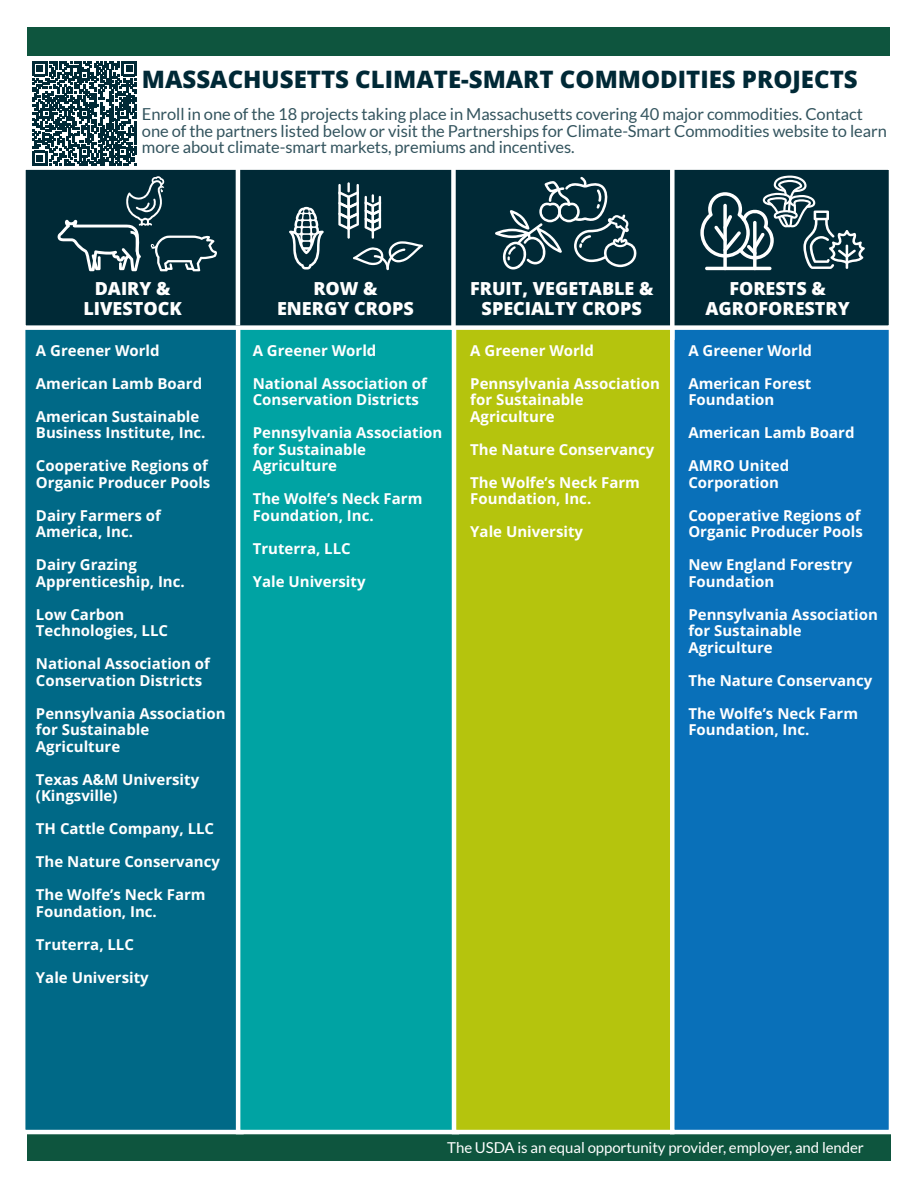
<style>
.page{position:relative;width:918px;height:1188px;background:#fff}
.page>*{position:absolute;margin:0;border:0;box-sizing:border-box;transform-origin:0 0}
.Fact_Sheet_Subtitle{font:800 24px "Open Sans";color:#002936}
.Body_Subhead{font:800 18px/19.5px "Open Sans";color:#fff;text-align:center}
.Body_Text{font:16.5px/16.5px "Lato";letter-spacing:-.005em;color:#33545e}
.Body_Subhead-2{font:700 16.5px "Open Sans";color:#fff}
.Body_Paragraph_Style_1{font:700 15px/16.5px "Open Sans";color:#fff}
.Body_Text_White{font:15px "Lato";letter-spacing:-.005em;color:#fff}
</style>
<div class="page">
<div style="left:27px;top:1134px;width:864px;height:27px;background:#0e553e"></div>
<div style="left:27px;top:27px;width:863px;height:29px;background:#0e553e"></div>
<div style="left:21px;top:296px;width:223px;height:838px;background:#006987;border:4px solid #fff"></div>
<div style="left:238px;top:299px;width:219px;height:833px;background:#00a3a3"></div>
<div style="left:236px;top:296px;width:223px;height:838px;border:4px solid #fff"></div>
<div style="left:452px;top:296px;width:223px;height:838px;background:#b5c40d;border:4px solid #fff"></div>
<div style="left:670px;top:296px;width:223px;height:838px;background:#0970b9;border:4px solid #fff"></div>
<div style="left:21px;top:165px;width:872px;height:165px;background:#002936;border:4px solid #fff"></div>
<svg style="left:57px;top:176px;width:160px;height:95px"></svg>
<svg style="left:289px;top:207px;width:35px;height:63px"></svg>
<svg style="left:338px;top:182px;width:85px;height:88px"></svg>
<svg style="left:495px;top:177px;width:142px;height:93px"></svg>
<hr style="left:705px;top:267px;width:67px;height:3px;background:#fff;border-radius:2px">
<svg style="left:700px;top:176px;width:165px;height:93px"></svg>
<hr style="left:236px;top:165px;width:4px;height:160px;background:#fff">
<div style="left:451px;top:165px;width:5px;height:165px;background:#fff"></div>
<div style="left:670px;top:160px;width:5px;height:180px;background:#fff"></div>
<svg style="left:32px;top:61px;width:105px;height:105px"></svg>
<h1 class="Fact_Sheet_Subtitle" style="left:142px;top:61px;width:717px">MASSACHUSETTS CLIMATE-SMART COMMODITIES PROJECTS</h1>
<p class="Body_Text" style="left:142px;top:106px;width:746px">Enroll in one of the 18 projects taking place in Massachusetts covering 40 major commodities. Contact one of the partners listed below or visit the Partnerships for Climate-Smart Commodities website to learn more about climate-smart markets, premiums and incentives.</p>
<h2 class="Body_Subhead" style="left:83px;top:278px;width:100px">DAIRY &amp;<br>LIVESTOCK</h2>
<p class="Body_Paragraph_Style_1" style="left:36px;top:342px;width:125px">A Greener World</p>
<p class="Body_Paragraph_Style_1" style="left:36px;top:375px;width:168px">American Lamb Board</p>
<p class="Body_Paragraph_Style_1" style="left:36px;top:408px;width:171px">American Sustainable<br>Business Institute, Inc.</p>
<p class="Body_Paragraph_Style_1" style="left:36px;top:457px;width:176px">Cooperative Regions of<br>Organic Producer Pools</p>
<p class="Body_Paragraph_Style_1" style="left:36px;top:507px;width:126px">Dairy Farmers of<br>America, Inc.</p>
<p class="Body_Paragraph_Style_1" style="left:36px;top:556px;width:150px">Dairy Grazing<br>Apprenticeship, Inc.</p>
<p class="Body_Paragraph_Style_1" style="left:36px;top:606px;width:134px">Low Carbon<br>Technologies, LLC</p>
<p class="Body_Paragraph_Style_1" style="left:36px;top:655px;width:176px">National Association of<br>Conservation Districts</p>
<p class="Body_Paragraph_Style_1" style="left:36px;top:705px;width:191px">Pennsylvania Association for Sustainable<br>Agriculture</p>
<p class="Body_Paragraph_Style_1" style="left:36px;top:771px;width:165px">Texas A&amp;M University (Kingsville)</p>
<p class="Body_Paragraph_Style_1" style="left:36px;top:820px;width:180px">TH Cattle Company, LLC</p>
<p class="Body_Paragraph_Style_1" style="left:36px;top:853px;width:186px">The Nature Conservancy</p>
<p class="Body_Paragraph_Style_1" style="left:36px;top:886px;width:171px">The Wolfe’s Neck Farm<br>Foundation, Inc.</p>
<p class="Body_Paragraph_Style_1" style="left:36px;top:936px;width:100px">Truterra, LLC</p>
<p class="Body_Paragraph_Style_1" style="left:36px;top:969px;width:114px">Yale University</p>
<h2 class="Body_Subhead" style="left:277px;top:278px;width:138px">ROW &amp;<br>ENERGY CROPS</h2>
<h2 class="Body_Subhead" style="left:706px;top:278px;width:146px">FORESTS &amp;<br>AGROFORESTRY</h2>
<h2 class="Body_Subhead" style="left:470px;top:278px;width:185px">FRUIT, VEGETABLE &amp;<br>SPECIALTY CROPS</h2>
<h2 class="Body_Subhead-2" style="left:357px;top:293px;width:138px">A Greener World</h2>
<p class="Body_Paragraph_Style_1" style="left:253px;top:342px;width:125px">A Greener World</p>
<p class="Body_Paragraph_Style_1" style="left:253px;top:375px;width:176px">National Association of<br>Conservation Districts</p>
<p class="Body_Paragraph_Style_1" style="left:253px;top:424px;width:191px">Pennsylvania Association for Sustainable<br>Agriculture</p>
<p class="Body_Paragraph_Style_1" style="left:253px;top:490px;width:171px">The Wolfe’s Neck Farm<br>Foundation, Inc.</p>
<p class="Body_Paragraph_Style_1" style="left:253px;top:540px;width:100px">Truterra, LLC</p>
<p class="Body_Paragraph_Style_1" style="left:253px;top:573px;width:114px">Yale University</p>
<p class="Body_Paragraph_Style_1" style="left:470px;top:342px;width:125px">A Greener World</p>
<p class="Body_Paragraph_Style_1" style="left:470px;top:375px;width:191px">Pennsylvania Association for Sustainable<br>Agriculture</p>
<p class="Body_Paragraph_Style_1" style="left:470px;top:441px;width:186px">The Nature Conservancy</p>
<p class="Body_Paragraph_Style_1" style="left:470px;top:474px;width:171px">The Wolfe’s Neck Farm<br>Foundation, Inc.</p>
<p class="Body_Paragraph_Style_1" style="left:470px;top:523px;width:114px">Yale University</p>
<p class="Body_Paragraph_Style_1" style="left:688px;top:342px;width:125px">A Greener World</p>
<p class="Body_Paragraph_Style_1" style="left:688px;top:375px;width:125px">American Forest<br>Foundation</p>
<p class="Body_Paragraph_Style_1" style="left:688px;top:424px;width:168px">American Lamb Board</p>
<p class="Body_Paragraph_Style_1" style="left:688px;top:457px;width:102px">AMRO United<br>Corporation</p>
<p class="Body_Paragraph_Style_1" style="left:688px;top:507px;width:176px">Cooperative Regions of<br>Organic Producer Pools</p>
<p class="Body_Paragraph_Style_1" style="left:688px;top:556px;width:165px">New England Forestry<br>Foundation</p>
<p class="Body_Paragraph_Style_1" style="left:688px;top:606px;width:191px">Pennsylvania Association for Sustainable<br>Agriculture</p>
<p class="Body_Paragraph_Style_1" style="left:688px;top:672px;width:186px">The Nature Conservancy</p>
<p class="Body_Paragraph_Style_1" style="left:688px;top:705px;width:171px">The Wolfe’s Neck Farm<br>Foundation, Inc.</p>
<p class="Body_Text_White" style="left:447px;top:1139px;width:418px">The USDA is an equal opportunity provider, employer, and lender</p>
</div>
